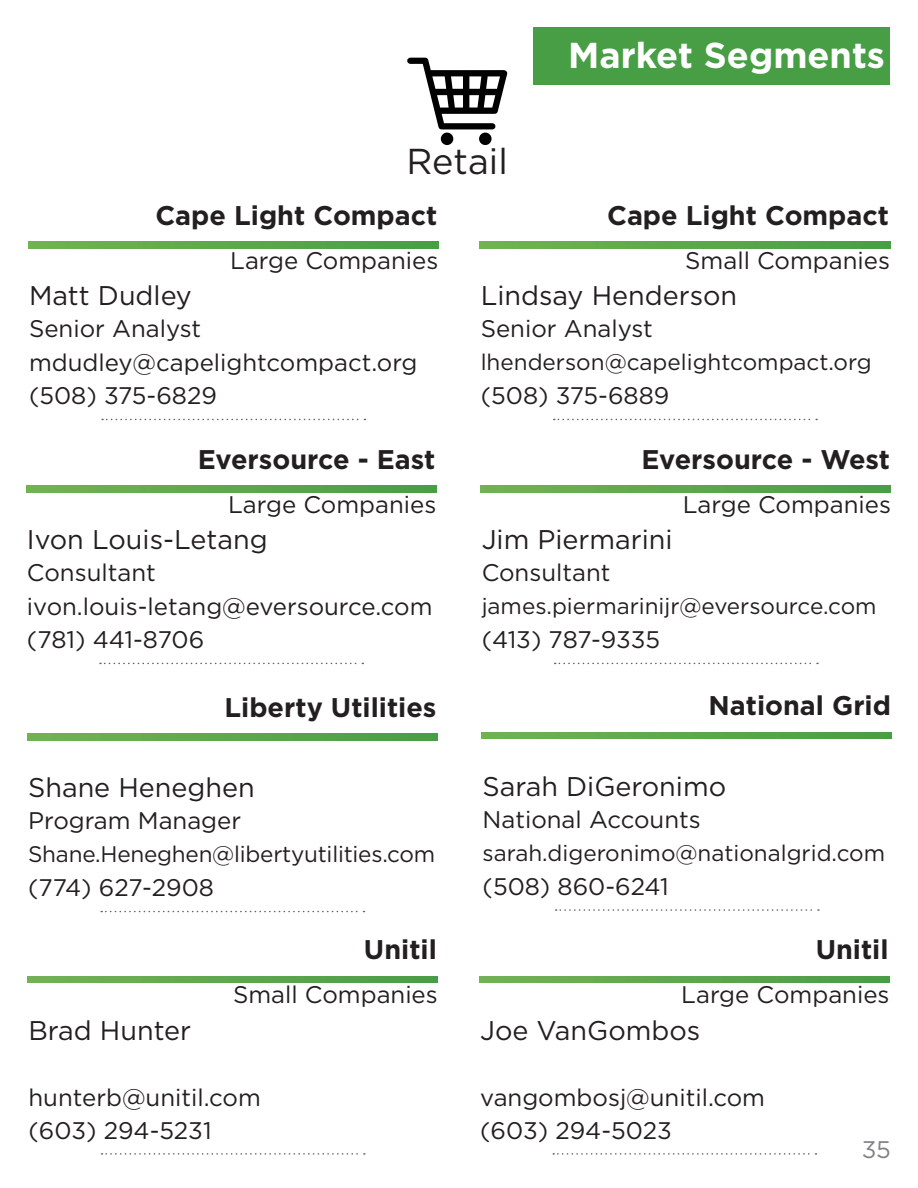
<style>
.page{position:relative;width:918px;height:1188px;background:#fff}
.page>*{position:absolute;margin:0;border:0;box-sizing:border-box;transform-origin:0 0}
.t1{font:700 36px "Gotham";color:#fff}
.Segment{font:36px "Gotham";color:#231f20}
.t2{font:27px "Gotham";color:#231f20}
.t3{font:700 27px "Gotham";color:#231f20}
.t4{font:24px "Gotham";color:#231f20}
.t5{font:24px "Gotham";color:#808285}
.t6{font:22.5px "Gotham";color:#231f20}
</style>
<div class="page">
<div style="left:534px;top:27px;width:356px;height:57px;background:#489e45"></div>
<svg style="left:102px;top:419px;width:263px;height:1px"></svg>
<svg style="left:28px;top:242px;width:410px;height:6px;background:#5da74c"></svg>
<svg style="left:554px;top:419px;width:263px;height:1px"></svg>
<svg style="left:480px;top:242px;width:410px;height:6px;background:#5da74c"></svg>
<svg style="left:100px;top:663px;width:263px;height:1px"></svg>
<svg style="left:26px;top:486px;width:410px;height:6px;background:#5da74c"></svg>
<svg style="left:555px;top:663px;width:263px;height:1px"></svg>
<svg style="left:481px;top:486px;width:410px;height:6px;background:#5da74c"></svg>
<svg style="left:101px;top:911px;width:263px;height:1px"></svg>
<svg style="left:27px;top:734px;width:410px;height:6px;background:#5da74c"></svg>
<svg style="left:556px;top:909px;width:263px;height:2px"></svg>
<svg style="left:482px;top:732px;width:410px;height:7px;background:#5da74c"></svg>
<svg style="left:407px;top:58px;width:100px;height:71px"></svg>
<div style="left:441px;top:133px;width:12px;height:12px;background:#000;border-radius:50%"></div>
<div style="left:479px;top:133px;width:13px;height:12px;background:#000;border-radius:50%"></div>
<svg style="left:102px;top:1153px;width:263px;height:2px"></svg>
<svg style="left:28px;top:976px;width:410px;height:7px;background:#5da74c"></svg>
<svg style="left:553px;top:1153px;width:264px;height:2px"></svg>
<svg style="left:479px;top:976px;width:411px;height:7px;background:#5da74c"></svg>
<p class="Segment" style="left:407px;top:138px;width:103px">Retail</p>
<p class="t3" style="left:155px;top:197px;width:284px">Cape Light Compact</p>
<p class="t4" style="left:230px;top:245px;width:210px">Large Companies</p>
<h1 class="t1" style="left:568px;top:31px;width:318px">Market Segments</h1>
<p class="t3" style="left:607px;top:197px;width:284px">Cape Light Compact</p>
<p class="t4" style="left:685px;top:245px;width:206px">Small Companies</p>
<p class="t2" style="left:29px;top:279px;width:164px">Matt Dudley</p>
<p class="t2" style="left:481px;top:279px;width:258px">Lindsay Henderson</p>
<p class="t4" style="left:29px;top:313px;width:174px">Senior Analyst</p>
<p class="t4" style="left:29px;top:348px;width:390px">mdudley@capelightcompact.org</p>
<p class="t4" style="left:481px;top:313px;width:174px">Senior Analyst</p>
<p class="t6" style="left:481px;top:348px;width:393px">lhenderson@capelightcompact.org</p>
<p class="t4" style="left:29px;top:380px;width:189px">(508) 375-6829</p>
<p class="t4" style="left:481px;top:380px;width:190px">(508) 375-6889</p>
<p class="t3" style="left:198px;top:441px;width:239px">Eversource - East</p>
<p class="t4" style="left:228px;top:489px;width:210px">Large Companies</p>
<p class="t3" style="left:641px;top:441px;width:250px">Eversource - West</p>
<p class="t4" style="left:683px;top:489px;width:210px">Large Companies</p>
<p class="t2" style="left:27px;top:522px;width:242px">Ivon Louis-Letang</p>
<p class="t2" style="left:482px;top:522px;width:192px">Jim Piermarini</p>
<p class="t4" style="left:27px;top:557px;width:130px">Consultant</p>
<p class="t4" style="left:27px;top:591px;width:407px">ivon.louis-letang@eversource.com</p>
<p class="t4" style="left:482px;top:557px;width:130px">Consultant</p>
<p class="t6" style="left:482px;top:592px;width:397px">james.piermarinijr@eversource.com</p>
<p class="t4" style="left:27px;top:624px;width:179px">(781) 441-8706</p>
<p class="t4" style="left:482px;top:624px;width:180px">(413) 787-9335</p>
<p class="t3" style="left:225px;top:689px;width:213px">Liberty Utilities</p>
<p class="t3" style="left:709px;top:688px;width:184px">National Grid</p>
<p class="t2" style="left:28px;top:771px;width:228px">Shane Heneghen</p>
<p class="t2" style="left:483px;top:769px;width:245px">Sarah DiGeronimo</p>
<p class="t4" style="left:28px;top:805px;width:214px">Program Manager</p>
<p class="t6" style="left:28px;top:840px;width:409px">Shane.Heneghen@libertyutilities.com</p>
<p class="t4" style="left:483px;top:804px;width:220px">National Accounts</p>
<p class="t6" style="left:483px;top:838px;width:404px">sarah.digeronimo@nationalgrid.com</p>
<p class="t4" style="left:28px;top:872px;width:187px">(774) 627-2908</p>
<p class="t4" style="left:483px;top:871px;width:188px">(508) 860-6241</p>
<p class="t3" style="left:364px;top:932px;width:74px">Unitil</p>
<p class="t4" style="left:233px;top:979px;width:206px">Small Companies</p>
<p class="t3" style="left:816px;top:932px;width:74px">Unitil</p>
<p class="t4" style="left:681px;top:979px;width:210px">Large Companies</p>
<p class="t2" style="left:28px;top:1013px;width:164px">Brad Hunter</p>
<p class="t2" style="left:480px;top:1013px;width:222px">Joe VanGombos</p>
<p class="t4" style="left:28px;top:1082px;width:234px">hunterb@unitil.com</p>
<p class="t4" style="left:480px;top:1082px;width:286px">vangombosj@unitil.com</p>
<p class="t4" style="left:28px;top:1115px;width:185px">(603) 294-5231</p>
<p class="t4" style="left:480px;top:1115px;width:193px">(603) 294-5023</p>
<p class="t5" style="left:862px;top:1134px;width:31px">35</p>
</div>
